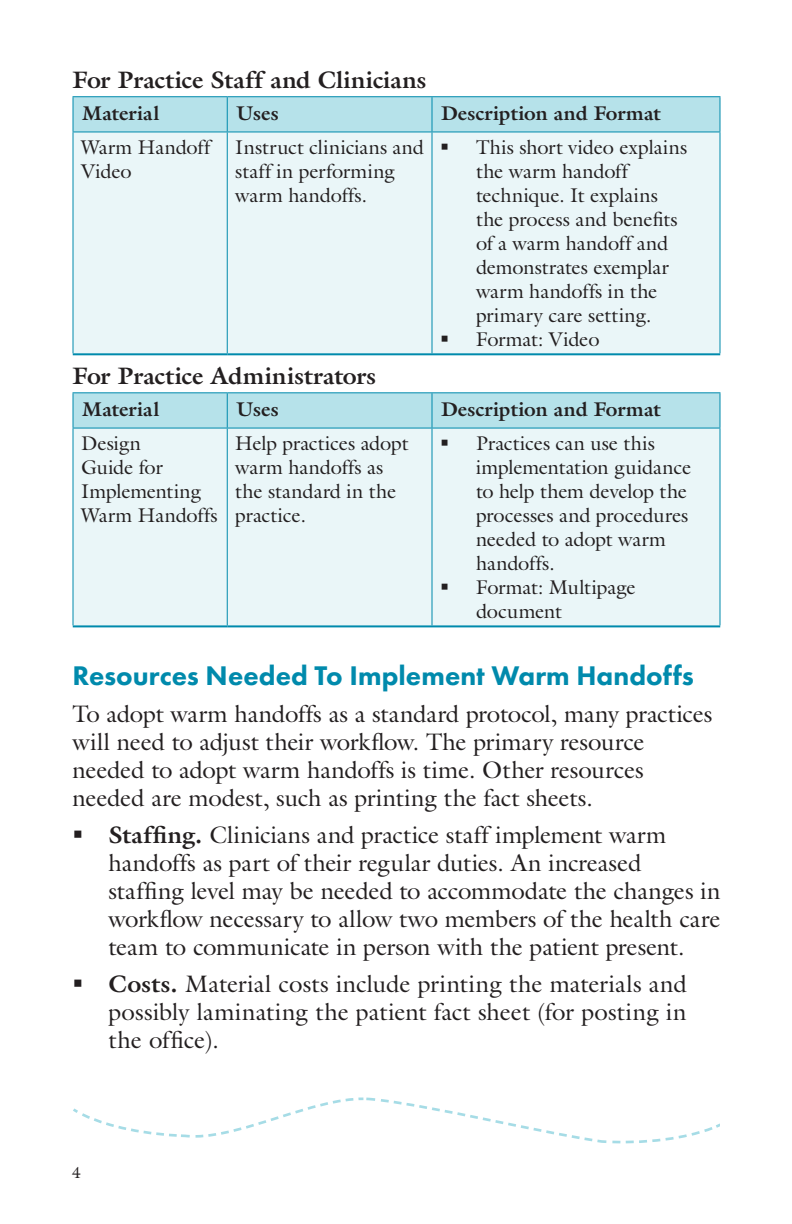
<style>
.page{position:relative;width:792px;height:1224px;background:#fff}
.page>*{position:absolute;margin:0;border:0;box-sizing:border-box;transform-origin:0 0}
.t1{font:800 28px "Futura PT";color:#008aac}
.t2{font:24px/28px "Galliard Std";letter-spacing:-.005em;color:#231f20}
.t3{font:700 24px "Galliard Std";color:#231f20}
.Body_Copy{font:20px/24px "Galliard Std";letter-spacing:-.005em;color:#231f20}
.Body_Copy-2{font:700 20px "Galliard Std";letter-spacing:.005em;color:#231f20}
.t4{font:16px "Galliard Std";color:#231f20}
.s1{font-weight:700}
</style>
<div class="page">
<svg style="left:73px;top:1097px;width:647px;height:47px"></svg>
<div style="left:74px;top:97px;width:646px;height:34px;background:#b6e2ea"></div>
<div style="left:74px;top:132px;width:646px;height:221px;background:#eaf6f8"></div>
<hr style="left:73px;top:132px;width:1px;height:221px;background:#008aac">
<hr style="left:720px;top:132px;width:1px;height:221px;background:#008aac">
<hr style="left:227px;top:132px;width:1px;height:221px;background:#008aac">
<hr style="left:432px;top:132px;width:1px;height:221px;background:#008aac">
<hr style="left:73px;top:353px;width:154px;height:2px;background:#008aac">
<hr style="left:227px;top:353px;width:205px;height:2px;background:#008aac">
<hr style="left:432px;top:353px;width:288px;height:2px;background:#008aac">
<hr style="left:72px;top:96px;width:155px;height:1px;background:#008aac">
<hr style="left:72px;top:97px;width:2px;height:34px;background:#008aac">
<hr style="left:227px;top:96px;width:205px;height:1px;background:#008aac">
<hr style="left:227px;top:97px;width:1px;height:34px;background:#008aac">
<hr style="left:432px;top:96px;width:288px;height:1px;background:#008aac">
<hr style="left:432px;top:97px;width:1px;height:34px;background:#008aac">
<hr style="left:720px;top:97px;width:1px;height:34px;background:#008aac">
<hr style="left:72px;top:131px;width:155px;height:1px;background:#008aac">
<hr style="left:227px;top:131px;width:205px;height:1px;background:#008aac">
<hr style="left:432px;top:131px;width:288px;height:1px;background:#008aac">
<div style="left:74px;top:393px;width:646px;height:35px;background:#b6e2ea"></div>
<div style="left:74px;top:429px;width:646px;height:196px;background:#eaf6f8"></div>
<hr style="left:73px;top:429px;width:1px;height:196px;background:#008aac">
<hr style="left:720px;top:429px;width:1px;height:196px;background:#008aac">
<hr style="left:227px;top:429px;width:1px;height:196px;background:#008aac">
<hr style="left:432px;top:429px;width:1px;height:196px;background:#008aac">
<hr style="left:73px;top:625px;width:154px;height:2px;background:#008aac">
<hr style="left:227px;top:625px;width:205px;height:2px;background:#008aac">
<hr style="left:432px;top:625px;width:288px;height:2px;background:#008aac">
<hr style="left:72px;top:392px;width:155px;height:1px;background:#008aac">
<hr style="left:72px;top:393px;width:2px;height:35px;background:#008aac">
<hr style="left:227px;top:392px;width:205px;height:1px;background:#008aac">
<hr style="left:227px;top:393px;width:1px;height:35px;background:#008aac">
<hr style="left:432px;top:392px;width:288px;height:1px;background:#008aac">
<hr style="left:432px;top:393px;width:1px;height:35px;background:#008aac">
<hr style="left:720px;top:393px;width:1px;height:35px;background:#008aac">
<hr style="left:72px;top:428px;width:155px;height:1px;background:#008aac">
<hr style="left:227px;top:428px;width:205px;height:1px;background:#008aac">
<hr style="left:432px;top:428px;width:288px;height:1px;background:#008aac">
<svg style="left:442px;top:144px;width:5px;height:6px"></svg>
<svg style="left:442px;top:336px;width:5px;height:6px"></svg>
<svg style="left:442px;top:440px;width:5px;height:6px"></svg>
<svg style="left:442px;top:584px;width:5px;height:6px"></svg>
<h4 class="t3" style="left:72px;top:65px;width:355px">For Practice Staff and Clinicians</h4>
<p class="Body_Copy-2" style="left:82px;top:100px;width:79px">Material</p>
<p class="Body_Copy-2" style="left:236px;top:100px;width:44px">Uses</p>
<p class="Body_Copy-2" style="left:441px;top:100px;width:221px">Description and Format</p>
<p class="Body_Copy" style="left:81px;top:135px;width:131px">Warm Handoff<br>Video</p>
<p class="Body_Copy" style="left:235px;top:135px;width:190px">Instruct clinicians and staff in performing warm handoffs.</p>
<p class="Body_Copy" style="left:476px;top:135px;width:213px">This short video explains the warm handoff technique. It explains the process and benefits of a warm handoff and demonstrates exemplar warm handoffs in the primary care setting.</p>
<p class="Body_Copy" style="left:476px;top:327px;width:125px">Format: Video</p>
<h4 class="t3" style="left:72px;top:361px;width:305px">For Practice Administrators</h4>
<p class="Body_Copy-2" style="left:82px;top:396px;width:79px">Material</p>
<p class="Body_Copy-2" style="left:236px;top:396px;width:44px">Uses</p>
<p class="Body_Copy-2" style="left:441px;top:396px;width:221px">Description and Format</p>
<p class="Body_Copy" style="left:81px;top:431px;width:138px">Design<br>Guide for<br>Implementing<br>Warm Handoffs</p>
<p class="Body_Copy" style="left:235px;top:431px;width:175px">Help practices adopt warm handoffs as the standard in the practice.</p>
<p class="Body_Copy" style="left:476px;top:431px;width:217px">Practices can use this implementation guidance to help them develop the processes and procedures needed to adopt warm handoffs.</p>
<p class="Body_Copy" style="left:476px;top:575px;width:161px">Format: Multipage document</p>
<h3 class="t1" style="left:72px;top:659px;width:623px">Resources Needed To Implement Warm Handoffs</h3>
<p class="t2" style="left:72px;top:700px;width:642px">To adopt warm handoffs as a standard protocol, many practices will need to adjust their workflow. The primary resource needed to adopt warm handoffs is time. Other resources needed are modest, such as printing the fact sheets.</p>
<p class="t2" style="left:108px;top:821px;width:614px"><span class="s1">Staffing.</span> Clinicians and practice staff implement warm handoffs as part of their regular duties. An increased staffing level may be needed to accommodate the changes in workflow necessary to allow two members of the health care team to communicate in person with the patient present.</p>
<p class="t2" style="left:108px;top:970px;width:580px;text-align:justify"><span class="s1">Costs.</span> Material costs include printing the materials and possibly laminating the patient fact sheet (for posting in the office).</p>
<p class="t4" style="left:72px;top:1162px;width:10px">4</p>
</div>
